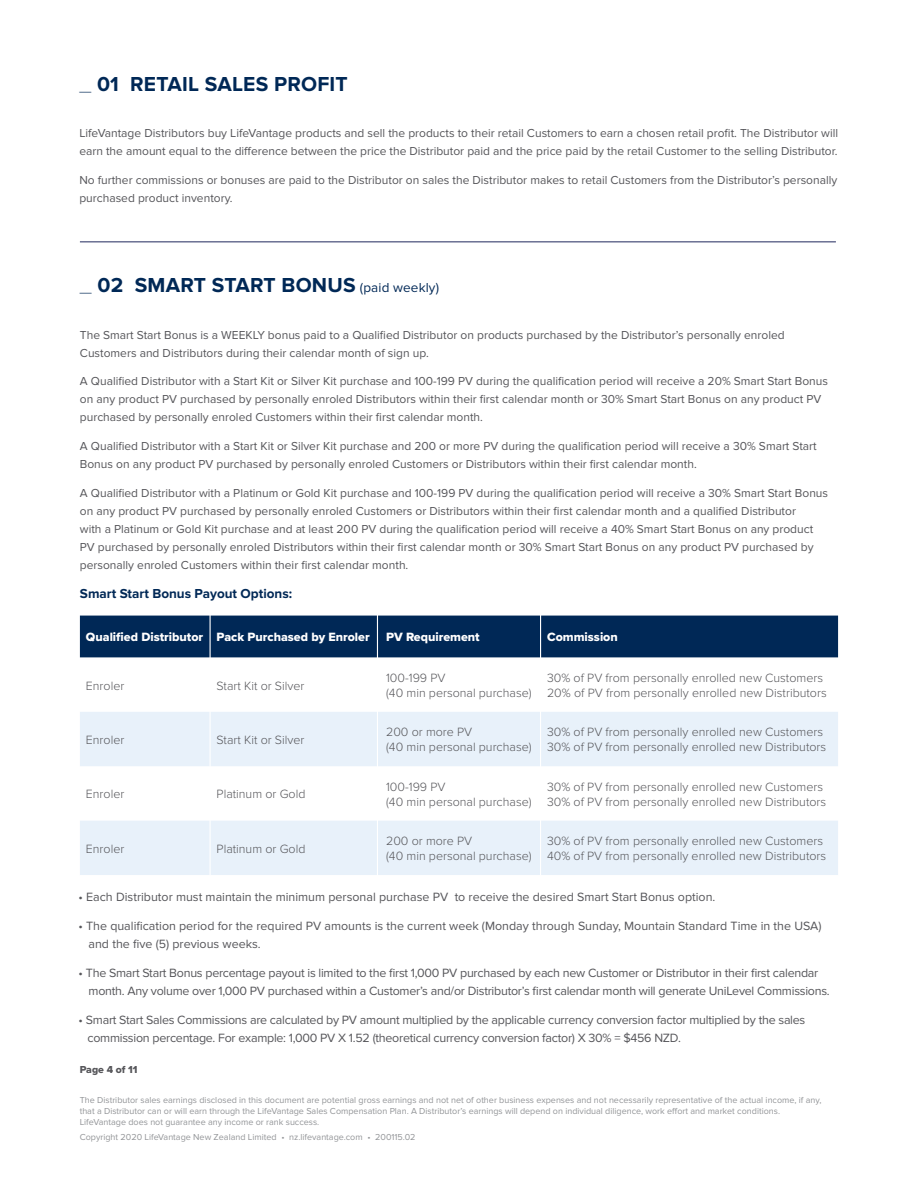
<style>
.page{position:relative;width:918px;height:1188px;background:#fff}
.page>*{position:absolute;margin:0;border:0;box-sizing:border-box;transform-origin:0 0}
.t1{font:700 21px "Proxima Nova";letter-spacing:.01em;color:#002856}
.t2{font:700 13.5px "Proxima Nova";color:#002856}
.t3{font:300 12.45px/15px "Proxima Nova";color:#56565a}
.t4{font:12.45px/18px "Proxima Nova";letter-spacing:-.02em;color:#56565a}
.t5{font:12.45px/18px "Proxima Nova";color:#56565a}
.t6{font:12.45px "Proxima Nova Extrabld";color:#fff}
.t7{font:12px/18px "Proxima Nova";color:#56565a}
.t8{font:10.5px "Proxima Nova Extrabld";color:#56565a}
.t9{font:9px/10.8px "Proxima Nova";color:#939598}
.s1{font-family:"Proxima Nova T";font-weight:100}
.s2{font-weight:400;font-size:13.5px}
</style>
<div class="page">
<hr style="left:80px;top:242px;width:756px;height:1px;background:#20285c">
<div style="left:80px;top:616px;width:758px;height:41px;background:#002856"></div>
<svg style="left:80px;top:712px;width:758px;height:163px;fill:#e8f1fa"></svg>
<hr style="left:210px;top:612px;width:1px;height:271px;background:#fff">
<hr style="left:377px;top:613px;width:1px;height:272px;background:#fff">
<hr style="left:540px;top:610px;width:1px;height:271px;background:#fff">
<h1 class="t1" style="left:79px;top:72px;width:270px"><span class="s1">_</span> 01 RETAIL SALES PROFIT</h1>
<p class="t7" style="left:79px;top:125px;width:760px">LifeVantage Distributors buy LifeVantage products and sell the products to their retail Customers to earn a chosen retail profit. The Distributor will earn the amount equal to the difference between the price the Distributor paid and the price paid by the retail Customer to the selling Distributor.</p>
<p class="t7" style="left:79px;top:171px;width:759px">No further commissions or bonuses are paid to the Distributor on sales the Distributor makes to retail Customers from the Distributor’s personally purchased product inventory.</p>
<h1 class="t1" style="left:80px;top:273px;width:361px"><span class="s1">_</span> 02 SMART START BONUS <span class="s2">(paid weekly)</span></h1>
<p class="t7" style="left:80px;top:326px;width:706px">The Smart Start Bonus is a WEEKLY bonus paid to a Qualified Distributor on products purchased by the Distributor’s personally enroled<br>Customers and Distributors during their calendar month of sign up.</p>
<p class="t7" style="left:80px;top:373px;width:750px">A Qualified Distributor with a Start Kit or Silver Kit purchase and 100-199 PV during the qualification period will receive a 20% Smart Start Bonus on any product PV purchased by personally enroled Distributors within their first calendar month or 30% Smart Start Bonus on any product PV purchased by personally enroled Customers within their first calendar month.</p>
<p class="t7" style="left:80px;top:437px;width:738px">A Qualified Distributor with a Start Kit or Silver Kit purchase and 200 or more PV during the qualification period will receive a 30% Smart Start<br>Bonus on any product PV purchased by personally enroled Customers or Distributors within their first calendar month.</p>
<p class="t7" style="left:80px;top:484px;width:750px">A Qualified Distributor with a Platinum or Gold Kit purchase and 100-199 PV during the qualification period will receive a 30% Smart Start Bonus on any product PV purchased by personally enroled Customers or Distributors within their first calendar month and a qualified Distributor<br>with a Platinum or Gold Kit purchase and at least 200 PV during the qualification period will receive a 40% Smart Start Bonus on any product PV purchased by personally enroled Distributors within their first calendar month or 30% Smart Start Bonus on any product PV purchased by personally enroled Customers within their first calendar month.</p>
<p class="t2" style="left:80px;top:585px;width:214px">Smart Start Bonus Payout Options:</p>
<p class="t6" style="left:86px;top:628px;width:285px">Qualified Distributor Pack Purchased by Enroler</p>
<p class="t6" style="left:386px;top:628px;width:95px">PV Requirement</p>
<p class="t6" style="left:547px;top:628px;width:72px">Commission</p>
<p class="t3" style="left:86px;top:678px;width:40px">Enroler</p>
<p class="t3" style="left:217px;top:678px;width:89px">Start Kit or Silver</p>
<p class="t3" style="left:386px;top:671px;width:147px">100-199 PV<br>(40 min personal purchase)</p>
<p class="t3" style="left:547px;top:671px;width:281px">30% of PV from personally enrolled new Customers<br>20% of PV from personally enrolled new Distributors</p>
<p class="t3" style="left:86px;top:732px;width:40px">Enroler</p>
<p class="t3" style="left:217px;top:732px;width:89px">Start Kit or Silver</p>
<p class="t3" style="left:386px;top:725px;width:147px">200 or more PV<br>(40 min personal purchase)</p>
<p class="t3" style="left:547px;top:725px;width:281px">30% of PV from personally enrolled new Customers<br>30% of PV from personally enrolled new Distributors</p>
<p class="t3" style="left:86px;top:787px;width:40px">Enroler</p>
<p class="t3" style="left:217px;top:787px;width:90px">Platinum or Gold</p>
<p class="t3" style="left:386px;top:779px;width:147px">100-199 PV<br>(40 min personal purchase)</p>
<p class="t3" style="left:547px;top:779px;width:281px">30% of PV from personally enrolled new Customers<br>30% of PV from personally enrolled new Distributors</p>
<p class="t3" style="left:86px;top:841px;width:40px">Enroler</p>
<p class="t3" style="left:217px;top:841px;width:90px">Platinum or Gold</p>
<p class="t3" style="left:386px;top:834px;width:147px">200 or more PV<br>(40 min personal purchase)</p>
<p class="t3" style="left:547px;top:834px;width:281px">30% of PV from personally enrolled new Customers<br>40% of PV from personally enrolled new Distributors</p>
<p class="t5" style="left:78px;top:889px;width:639px">• Each Distributor must maintain the minimum personal purchase PV to receive the desired Smart Start Bonus option.</p>
<p class="t5" style="left:89px;top:917px;width:734px;text-indent:-10px">• The qualification period for the required PV amounts is the current week (Monday through Sunday, Mountain Standard Time in the USA) and the five (5) previous weeks.</p>
<p class="t4" style="left:89px;top:964px;width:743px;text-indent:-10px">• The Smart Start Bonus percentage payout is limited to the first 1,000 PV purchased by each new Customer or Distributor in their first calendar month. Any volume over 1,000 PV purchased within a Customer’s and/or Distributor’s first calendar month will generate UniLevel Commissions.</p>
<p class="t4" style="left:87px;top:1011px;width:719px;text-indent:-9px">• Smart Start Sales Commissions are calculated by PV amount multiplied by the applicable currency conversion factor multiplied by the sales commission percentage. For example: 1,000 PV X 1.52 (theoretical currency conversion factor) X 30% = $456 NZD.</p>
<p class="t8" style="left:80px;top:1061px;width:59px">Page 4 of 11</p>
<p class="t9" style="left:80px;top:1095px;width:743px">The Distributor sales earnings disclosed in this document are potential gross earnings and not net of other business expenses and not necessarily representative of the actual income, if any, that a Distributor can or will earn through the LifeVantage Sales Compensation Plan. A Distributor’s earnings will depend on individual diligence, work effort and market conditions.<br>LifeVantage does not guarantee any income or rank success.</p>
<p class="t9" style="left:80px;top:1132px;width:337px">Copyright 2020 LifeVantage New Zealand Limited • nz.lifevantage.com • 200115.02</p>
</div>
